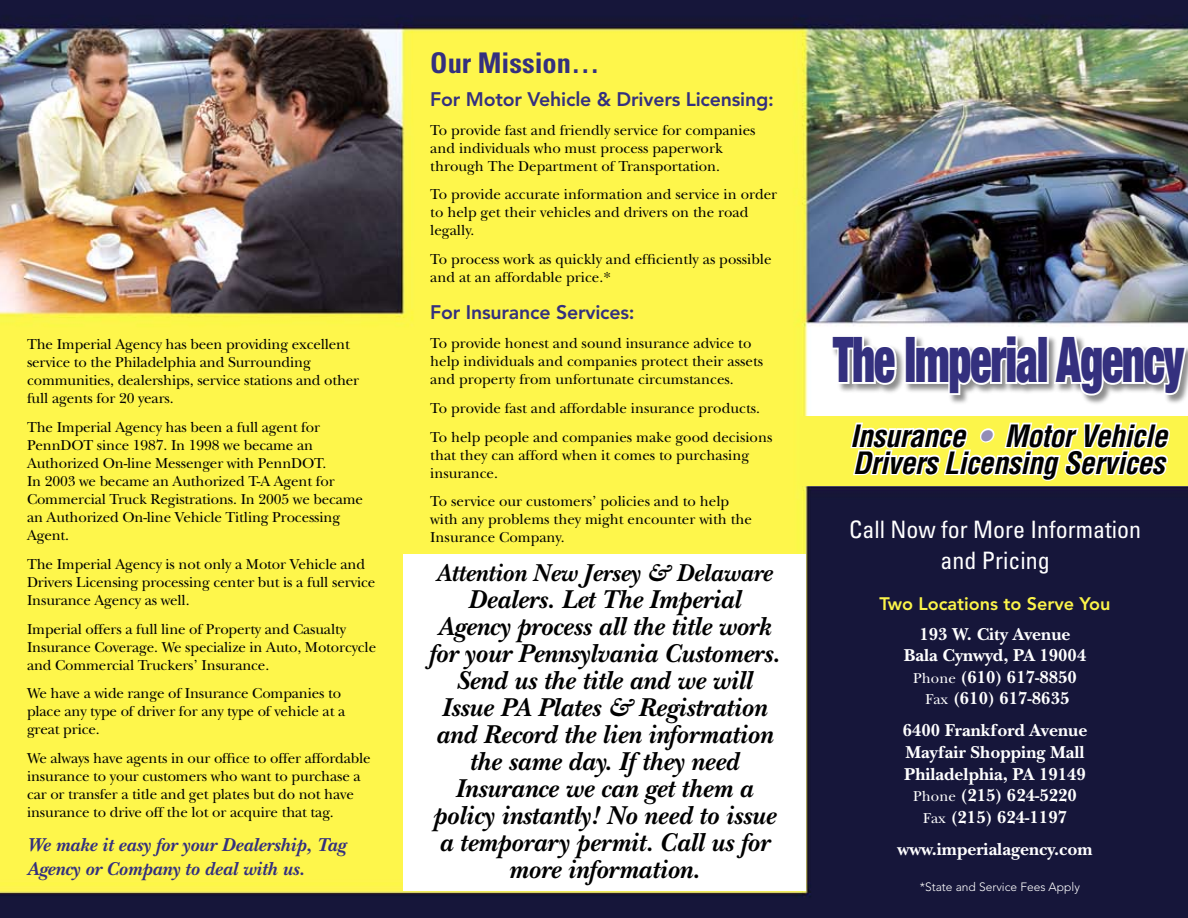
<style>
.page{position:relative;width:1188px;height:918px;background:#fff}
.page>*{position:absolute;margin:0;border:0;box-sizing:border-box;transform-origin:0 0}
.t1{font:900 condensed 63.15px "Helvetica Neue LT Std";letter-spacing:-.02em;color:#34307e;scale:.69 1}
.t2{font:italic 700 condensed 30px/27px "Helvetica LT Std";letter-spacing:-.02em;color:#000}
.t3{font:700 condensed 28.5px "Univers LT Std";color:#34307e}
.t4{font:italic 700 27px/27px "New Baskerville Std";color:#000;text-align:center}
.t5{font:italic 700 25.5px "New Baskerville Std";color:#000}
.t6{font:condensed 24px/31.8px "Univers LT Std";color:#fff;text-align:center}
.t7{font:italic 700 19.5px/23.4px "New Baskerville Std";color:#34307e}
.t8{font:800 19.5px "Avenir LT Std";letter-spacing:-.01em;color:#34307e}
.t9{font:700 18px/21.6px "New Baskerville Std";color:#fff;text-align:center}
.t10{font:800 18px "Avenir LT Std";color:#fcf54a}
.t11{font:15px/18px "New Baskerville Std";letter-spacing:-.01em;color:#000}
.t12{font:300 12px "Avenir LT Std";color:#fff}
.s1{color:#938cb6}
.s2{font-weight:400;font-size:15px}
</style>
<div class="page">
<img style="left:0;top:0;width:1188px;height:918px">
<div style="left:403px;top:554px;width:402px;height:337px;background:#fff"></div>
<div style="left:800px;top:416px;width:388px;height:70px;background:#fcf54a"></div>
<svg style="left:849px;top:411px;width:321px;height:86px"></svg>
<div style="left:830px;top:334px;width:358px;height:72px;background:#000;opacity:.45"></div>
<svg style="left:830px;top:333px;width:69px;height:54px"></svg>
<div style="left:904px;top:335px;width:13px;height:49px;border:4px solid #fff"></div>
<svg style="left:913px;top:333px;width:129px;height:64px"></svg>
<div style="left:1037px;top:335px;width:12px;height:49px;border:4px solid #fff"></div>
<svg style="left:1052px;top:333px;width:136px;height:64px"></svg>
<p class="t11" style="left:27px;top:335px;width:334px">The Imperial Agency has been providing excellent service to the Philadelphia and Surrounding communities, dealerships, service stations and other full agents for 20 years.</p>
<p class="t11" style="left:27px;top:418px;width:338px">The Imperial Agency has been a full agent for PennDOT since 1987. In 1998 we became an Authorized On-line Messenger with PennDOT.<br>In 2003 we became an Authorized T-A Agent for Commercial Truck Registrations. In 2005 we became an Authorized On-line Vehicle Titling Processing Agent.</p>
<p class="t11" style="left:27px;top:555px;width:350px">The Imperial Agency is not only a Motor Vehicle and<br>Drivers Licensing processing center but is a full service<br>Insurance Agency as well.</p>
<p class="t11" style="left:27px;top:620px;width:351px">Imperial offers a full line of Property and Casualty<br>Insurance Coverage. We specialize in Auto, Motorcycle and Commercial Truckers’ Insurance.</p>
<p class="t11" style="left:27px;top:685px;width:320px">We have a wide range of Insurance Companies to place any type of driver for any type of vehicle at a great price.</p>
<p class="t11" style="left:27px;top:749px;width:345px">We always have agents in our office to offer affordable insurance to your customers who want to purchase a car or transfer a title and get plates but do not have insurance to drive off the lot or acquire that tag.</p>
<h3 class="t7" style="left:27px;top:834px;width:320px">We make it easy for your Dealership, Tag<br>Agency or Company to deal with us.</h3>
<h3 class="t3" style="left:430px;top:46px;width:171px">Our Mission…</h3>
<h3 class="t8" style="left:430px;top:88px;width:345px">For Motor Vehicle &amp; Drivers Licensing:</h3>
<p class="t11" style="left:430px;top:121px;width:327px">To provide fast and friendly service for companies and individuals who must process paperwork through The Department of Transportation.</p>
<p class="t11" style="left:430px;top:186px;width:349px">To provide accurate information and service in order to help get their vehicles and drivers on the road legally.</p>
<p class="t11" style="left:430px;top:250px;width:343px">To process work as quickly and efficiently as possible and at an affordable price.*</p>
<h3 class="t8" style="left:430px;top:301px;width:206px">For Insurance Services:</h3>
<p class="t11" style="left:430px;top:334px;width:334px">To provide honest and sound insurance advice to help individuals and companies protect their assets and property from unfortunate circumstances.</p>
<p class="t11" style="left:430px;top:394px;width:344px;line-height:28.8px">To provide fast and affordable insurance products.<br>To help people and companies make good decisions</p>
<p class="t11" style="left:430px;top:446px;width:320px">that they can afford when it comes to purchasing insurance.</p>
<p class="t11" style="left:430px;top:493px;width:323px">To service our customers’ policies and to help with any problems they might encounter with the<br>Insurance Company.</p>
<p class="t11" style="left:430px;top:557px;width:301px">The Imperial Agency is looking to broaden its</p>
<p class="t11" style="left:430px;top:593px;width:309px">relationships with dealers, tag agents and other companies needing Motor Vehicle Titling and<br>Drivers Licensing Services.</p>
<h3 class="t5" style="left:436px;top:558px;width:338px">Attention New Jersey &amp; Delaware</h3>
<p class="t4" style="left:429px;top:586px;width:352px">Dealers. Let The Imperial<br>Agency process all the title work for your Pennsylvania Customers.<br>Send us the title and we will<br>Issue PA Plates &amp; Registration and Record the lien information the same day. If they need<br>Insurance we can get them a policy instantly! No need to issue a temporary permit. Call us for more information.</p>
<h1 class="t1" style="left:833px;top:319px;width:510px">The Imperial Agency</h1>
<h2 class="t2" style="left:850px;top:423px;width:319px">Insurance <span class="s1">•</span> Motor Vehicle<br>Drivers Licensing Services</h2>
<h3 class="t6" style="left:849px;top:513px;width:293px">Call Now for More Information and Pricing</h3>
<p class="t10" style="left:880px;top:594px;width:232px">Two Locations to Serve You</p>
<p class="t9" style="left:904px;top:623px;width:184px">193 W. City Avenue<br>Bala Cynwyd, PA 19004<br><span class="s2">Phone</span> (610) 617-8850<br><span class="s2">Fax</span> (610) 617-8635</p>
<p class="t9" style="left:903px;top:720px;width:186px">6400 Frankford Avenue<br>Mayfair Shopping Mall<br>Philadelphia, PA 19149<br><span class="s2">Phone</span> (215) 624-5220<br><span class="s2">Fax</span> (215) 624-1197</p>
<p class="t9" style="left:898px;top:838px;width:197px">www.imperialagency.com</p>
<p class="t12" style="left:920px;top:880px;width:162px">*State and Service Fees Apply</p>
</div>
